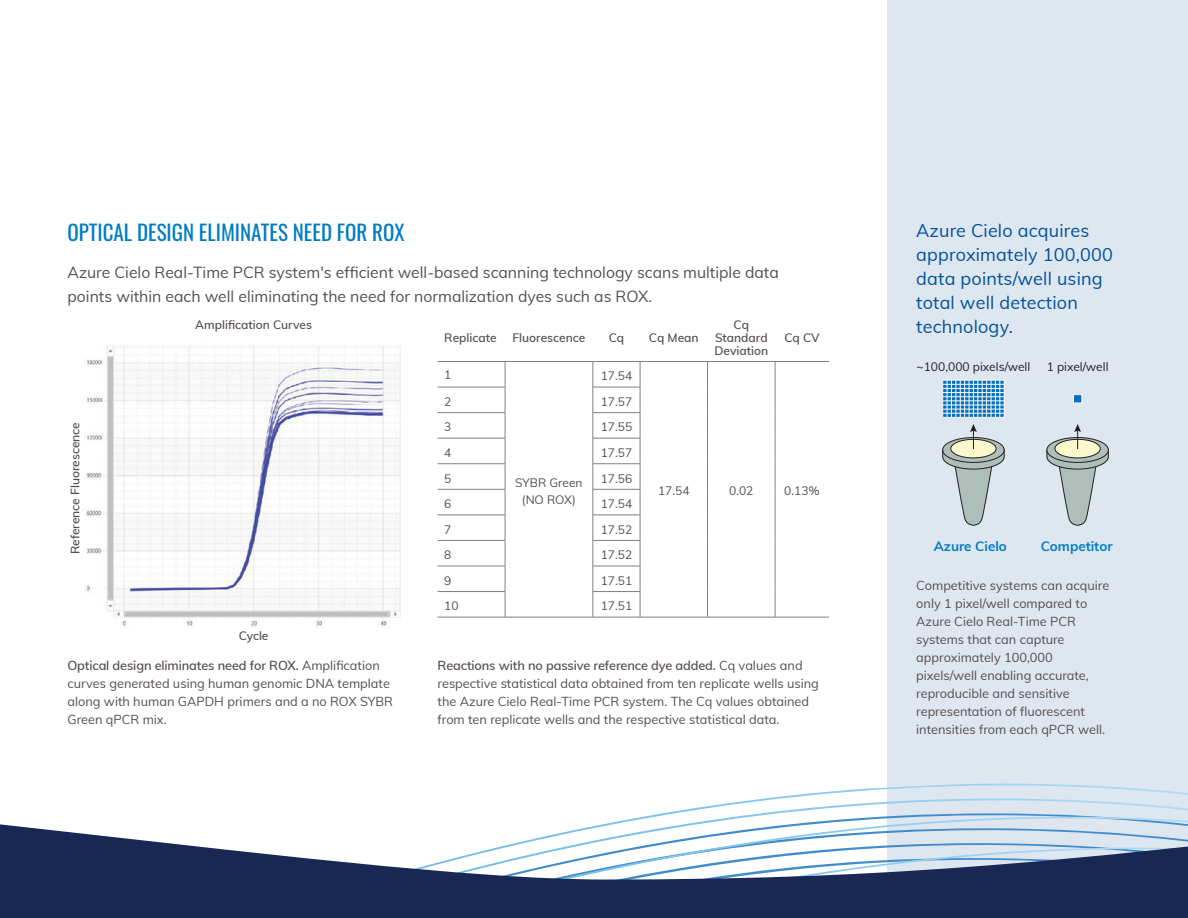
<style>
.page{position:relative;width:1188px;height:918px;background:#fff}
.page>*{position:absolute;margin:0;border:0;box-sizing:border-box;transform-origin:0 0}
.t1{font:21px "Oswald";color:#007cc2}
.t2{font:18px/24px "Muli";letter-spacing:.01em;color:#01529a}
.t3{font:15.75px/24px "Muli";color:#544f4d}
.t4{font:700 13.5px "Muli";color:#007cc2}
.t5{font:12.75px/18px "Muli";color:#544f4d}
.t6{font:600 12px/12.8px "Muli";color:#544f4d;text-align:center}
.t7{font:12px/16.5px "Muli";color:#544f4d;text-align:center}
.t8{font:12px "Muli";color:#231f20}
.s1{font-weight:600}
</style>
<div class="page">
<hr style="left:438px;top:387px;width:67px;height:1px;background:#808083">
<hr style="left:593px;top:387px;width:47px;height:1px;background:#808083">
<hr style="left:438px;top:412px;width:67px;height:1px;background:#808083">
<hr style="left:593px;top:412px;width:47px;height:1px;background:#808083">
<hr style="left:438px;top:438px;width:67px;height:1px;background:#808083">
<hr style="left:593px;top:438px;width:47px;height:1px;background:#808083">
<hr style="left:438px;top:463px;width:67px;height:1px;background:#808083">
<hr style="left:593px;top:463px;width:47px;height:1px;background:#808083">
<hr style="left:438px;top:489px;width:67px;height:1px;background:#808083">
<hr style="left:593px;top:489px;width:47px;height:1px;background:#808083">
<hr style="left:438px;top:515px;width:67px;height:1px;background:#808083">
<hr style="left:593px;top:515px;width:47px;height:1px;background:#808083">
<hr style="left:438px;top:540px;width:67px;height:1px;background:#808083">
<hr style="left:593px;top:540px;width:47px;height:1px;background:#808083">
<hr style="left:438px;top:566px;width:67px;height:1px;background:#808083">
<hr style="left:593px;top:566px;width:47px;height:1px;background:#808083">
<hr style="left:438px;top:591px;width:67px;height:1px;background:#808083">
<svg style="left:505px;top:362px;width:1px;height:255px"></svg>
<hr style="left:593px;top:591px;width:47px;height:1px;background:#808083">
<svg style="left:593px;top:362px;width:1px;height:255px"></svg>
<svg style="left:640px;top:362px;width:1px;height:255px"></svg>
<svg style="left:707px;top:362px;width:1px;height:255px"></svg>
<svg style="left:775px;top:362px;width:1px;height:255px"></svg>
<hr style="left:438px;top:617px;width:67px;height:1px;background:#808083">
<hr style="left:505px;top:617px;width:88px;height:1px;background:#808083">
<hr style="left:593px;top:617px;width:47px;height:1px;background:#808083">
<hr style="left:640px;top:617px;width:68px;height:1px;background:#808083">
<hr style="left:708px;top:617px;width:67px;height:1px;background:#808083">
<hr style="left:775px;top:617px;width:54px;height:1px;background:#808083">
<hr style="left:438px;top:361px;width:67px;height:1px;background:#808083">
<hr style="left:505px;top:361px;width:88px;height:1px;background:#808083">
<hr style="left:593px;top:361px;width:47px;height:1px;background:#808083">
<hr style="left:640px;top:361px;width:68px;height:1px;background:#808083">
<hr style="left:708px;top:361px;width:67px;height:1px;background:#808083">
<hr style="left:775px;top:361px;width:54px;height:1px;background:#808083">
<img style="left:86px;top:346px;width:315px;height:280px">
<div style="left:888px;top:0;width:300px;height:918px;background:#dee6f0"></div>
<svg style="left:942px;top:424px;width:63px;height:102px"></svg>
<div style="left:1073px;top:395px;width:9px;height:8px;background:#0671ba"></div>
<div style="left:1073px;top:394px;width:9px;height:9px;border:1px solid #fff"></div>
<svg style="left:945px;top:382px;width:57px;height:33px"></svg>
<hr style="left:947px;top:380px;width:1px;height:37px;background:#fff">
<hr style="left:951px;top:380px;width:1px;height:37px;background:#fff">
<hr style="left:956px;top:380px;width:1px;height:37px;background:#fff">
<hr style="left:960px;top:380px;width:1px;height:37px;background:#fff">
<hr style="left:964px;top:380px;width:1px;height:37px;background:#fff">
<hr style="left:969px;top:380px;width:1px;height:37px;background:#fff">
<hr style="left:973px;top:380px;width:1px;height:37px;background:#fff">
<hr style="left:978px;top:380px;width:1px;height:37px;background:#fff">
<hr style="left:982px;top:380px;width:1px;height:37px;background:#fff">
<hr style="left:986px;top:380px;width:1px;height:37px;background:#fff">
<hr style="left:991px;top:380px;width:1px;height:37px;background:#fff">
<hr style="left:995px;top:380px;width:1px;height:37px;background:#fff">
<hr style="left:1000px;top:380px;width:1px;height:37px;background:#fff">
<hr style="left:943px;top:384px;width:61px;height:1px;background:#fff">
<hr style="left:943px;top:388px;width:61px;height:1px;background:#fff">
<hr style="left:943px;top:392px;width:61px;height:1px;background:#fff">
<hr style="left:943px;top:396px;width:61px;height:1px;background:#fff">
<hr style="left:943px;top:401px;width:61px;height:1px;background:#fff">
<hr style="left:943px;top:405px;width:61px;height:1px;background:#fff">
<hr style="left:943px;top:409px;width:61px;height:1px;background:#fff">
<hr style="left:943px;top:413px;width:61px;height:1px;background:#fff">
<svg style="left:1046px;top:424px;width:63px;height:102px"></svg>
<svg style="left:0;top:771px;width:1188px;height:147px"></svg>
<p class="t1" style="left:68px;top:214px;width:338px">OPTICAL DESIGN ELIMINATES NEED FOR ROX</p>
<p class="t3" style="left:68px;top:260px;width:713px">Azure Cielo Real-Time PCR system's efficient well-based scanning technology scans multiple data points within each well eliminating the need for normalization dyes such as ROX.</p>
<p class="t6" style="left:444px;top:331px;width:54px">Replicate</p>
<p class="t6" style="left:513px;top:331px;width:74px">Fluorescence</p>
<p class="t6" style="left:609px;top:331px;width:17px">Cq</p>
<p class="t6" style="left:649px;top:331px;width:51px">Cq Mean</p>
<p class="t6" style="left:195px;top:317px;width:118px">Amplification Curves</p>
<p class="t6" style="left:715px;top:318px;width:55px">Cq<br>Standard<br>Deviation</p>
<p class="t6" style="left:785px;top:331px;width:37px">Cq CV</p>
<p class="t6" style="left:68px;top:554px;width:134px;rotate:-90deg">Reference Fluorescence</p>
<p class="t6" style="left:239px;top:629px;width:31px">Cycle</p>
<p class="t5" style="left:68px;top:656px;width:327px"><span class="s1">Optical design eliminates need for ROX.</span> Amplification curves generated using human genomic DNA template along with human GAPDH primers and a no ROX SYBR Green qPCR mix.</p>
<p class="t7" style="left:444px;top:366px;width:9px">1</p>
<p class="t7" style="left:601px;top:367px;width:33px">17.54</p>
<p class="t7" style="left:444px;top:393px;width:9px">2</p>
<p class="t7" style="left:601px;top:393px;width:33px">17.57</p>
<p class="t7" style="left:444px;top:418px;width:9px">3</p>
<p class="t7" style="left:601px;top:418px;width:33px">17.55</p>
<p class="t7" style="left:444px;top:444px;width:9px">4</p>
<p class="t7" style="left:601px;top:444px;width:33px">17.57</p>
<p class="t7" style="left:444px;top:469px;width:9px">5</p>
<p class="t7" style="left:601px;top:469px;width:33px">17.56</p>
<p class="t7" style="left:444px;top:495px;width:9px">6</p>
<p class="t7" style="left:601px;top:495px;width:33px">17.54</p>
<p class="t7" style="left:444px;top:521px;width:9px">7</p>
<p class="t7" style="left:601px;top:521px;width:33px">17.52</p>
<p class="t7" style="left:444px;top:546px;width:9px">8</p>
<p class="t7" style="left:601px;top:546px;width:33px">17.52</p>
<p class="t7" style="left:444px;top:572px;width:9px">9</p>
<p class="t7" style="left:601px;top:572px;width:33px">17.51</p>
<p class="t7" style="left:444px;top:597px;width:16px">10</p>
<p class="t7" style="left:601px;top:597px;width:33px">17.51</p>
<p class="t7" style="left:515px;top:474px;width:69px">SYBR Green (NO ROX)</p>
<p class="t7" style="left:658px;top:482px;width:33px">17.54</p>
<p class="t7" style="left:729px;top:482px;width:26px">0.02</p>
<p class="t7" style="left:784px;top:482px;width:37px">0.13%</p>
<p class="t5" style="left:438px;top:656px;width:383px"><span class="s1">Reactions with no passive reference dye added.</span> Cq values and respective statistical data obtained from ten replicate wells using the Azure Cielo Real-Time PCR system. The Cq values obtained from ten replicate wells and the respective statistical data.</p>
<p class="t2" style="left:916px;top:218px;width:198px">Azure Cielo acquires approximately 100,000 data points/well using total well detection technology.</p>
<p class="t8" style="left:917px;top:358px;width:115px">~100,000 pixels/well</p>
<p class="t8" style="left:1047px;top:358px;width:63px">1 pixel/well</p>
<p class="t4" style="left:934px;top:536px;width:75px">Azure Cielo</p>
<p class="t4" style="left:1041px;top:536px;width:73px">Competitor</p>
<p class="t5" style="left:916px;top:576px;width:195px">Competitive systems can acquire only 1 pixel/well compared to<br>Azure Cielo Real-Time PCR systems that can capture approximately 100,000 pixels/well enabling accurate, reproducible and sensitive representation of fluorescent intensities from each qPCR well.</p>
</div>
